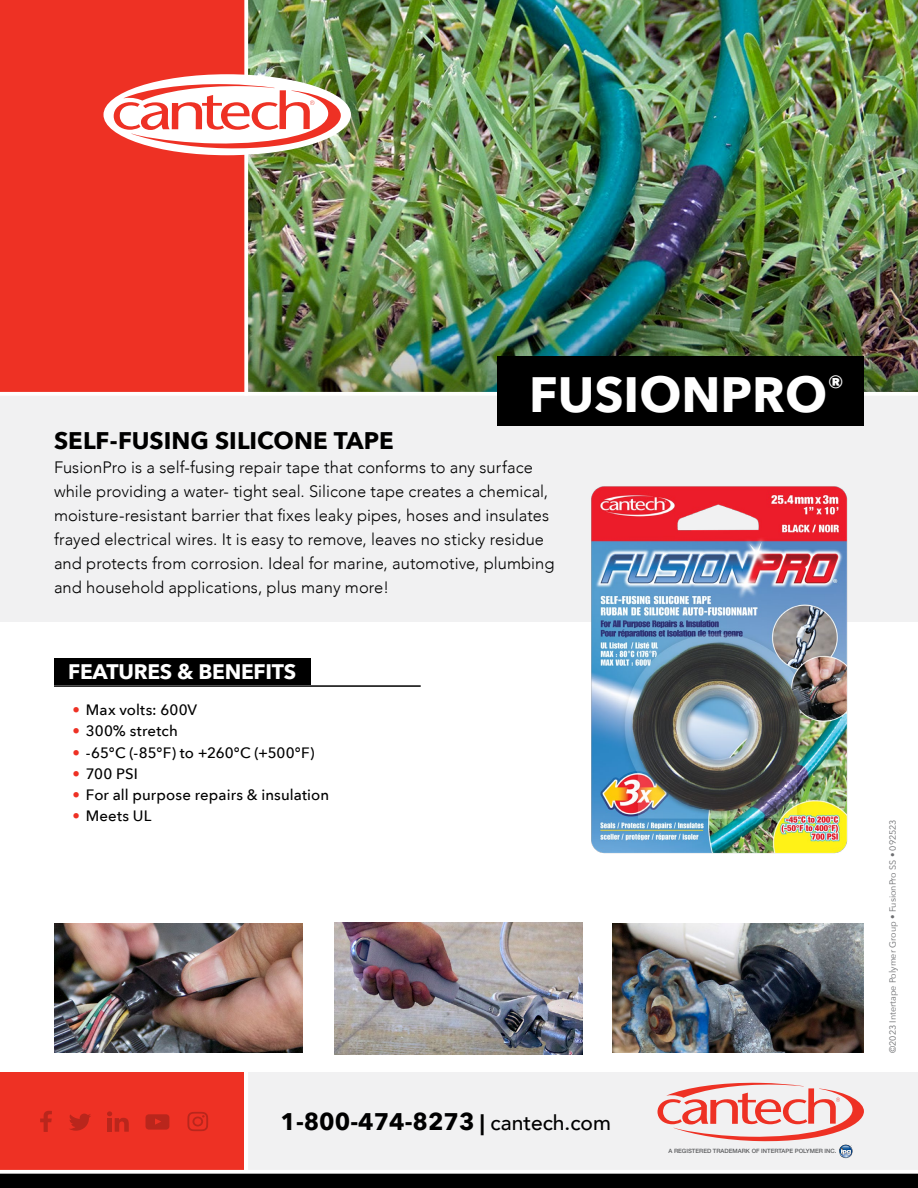
<style>
.page{position:relative;width:918px;height:1188px;background:#fff}
.page>*{position:absolute;margin:0;border:0;box-sizing:border-box;transform-origin:0 0}
.t1{font:700 49.5px "Avenir Next";color:#fff}
.t2{font:700 24px "Avenir Next";color:#000}
.t3{font:700 21px "Avenir Next";letter-spacing:-.01em;color:#fff}
.t4{font:300 16.5px/24px "Avenir";letter-spacing:.005em;color:#000}
.t5{font:500 15px "Avenir Next";letter-spacing:.01em;color:#000}
.t6{font:9px "Avenir Next";color:#6d6e71}
.t7{font:500 5.85px "Helvetica Neue";color:#58595b}
.s1{color:#ee3124}
.s2{font-size:21px}
.s3{font-family:"Avenir";font-weight:500;font-size:21px}
</style>
<div class="page">
<div style="left:0;top:0;width:282px;height:394px;background:#ee3124"></div>
<img style="left:248px;top:0;width:670px;height:245px">
<div style="left:0;top:396px;width:918px;height:226px;background:#f1f1f2"></div>
<img style="left:248px;top:245px;width:670px;height:147px">
<hr style="left:0;top:392px;width:918px;height:4px;background:#fff">
<div style="left:54px;top:658px;width:256px;height:27px;background:#000"></div>
<hr style="left:54px;top:685px;width:367px;height:2px;background:#000">
<svg style="left:244px;top:0;width:4px;height:392px"></svg>
<div style="left:497px;top:356px;width:367px;height:69px;background:#000"></div>
<div style="left:104px;top:74px;width:247px;height:81px;background:#fff;border-radius:50%"></div>
<svg style="left:114px;top:83px;width:227px;height:67px"></svg>
<img style="left:613px;top:923px;width:251px;height:130px">
<img style="left:54px;top:923px;width:248px;height:130px">
<img style="left:334px;top:922px;width:249px;height:132px">
<img style="left:591px;top:486px;width:257px;height:368px">
<div style="left:248px;top:1072px;width:670px;height:98px;background:#f1f1f2"></div>
<div style="left:0;top:1072px;width:244px;height:98px;background:#ee3124"></div>
<svg style="left:40px;top:1111px;width:12px;height:21px"></svg>
<svg style="left:107px;top:1111px;width:22px;height:21px"></svg>
<svg style="left:146px;top:1114px;width:23px;height:16px"></svg>
<svg style="left:69px;top:1114px;width:22px;height:17px"></svg>
<svg style="left:187px;top:1112px;width:21px;height:19px"></svg>
<svg style="left:0;top:1169px;width:918px;height:19px"></svg>
<svg style="left:657px;top:1082px;width:207px;height:77px"></svg>
<h1 class="t1" style="left:529px;top:352px;width:317px">FUSIONPRO<sup>®</sup></h1>
<h2 class="t2" style="left:54px;top:420px;width:341px">SELF-FUSING SILICONE TAPE</h2>
<p class="t4" style="left:54px;top:455px;width:502px">FusionPro is a self-fusing repair tape that conforms to any surface while providing a water- tight seal. Silicone tape creates a chemical, moisture-resistant barrier that fixes leaky pipes, hoses and insulates frayed electrical wires. It is easy to remove, leaves no sticky residue and protects from corrosion. Ideal for marine, automotive, plumbing and household applications, plus many more!</p>
<p class="t3" style="left:68px;top:654px;width:230px">FEATURES &amp; BENEFITS</p>
<p class="t5" style="left:72px;top:697px;width:126px"><span class="s1">•</span> Max volts: 600V</p>
<p class="t5" style="left:72px;top:718px;width:107px"><span class="s1">•</span> 300% stretch</p>
<p class="t5" style="left:72px;top:740px;width:244px"><span class="s1">•</span> -65°C (-85°F) to +260°C (+500°F)</p>
<p class="t5" style="left:72px;top:761px;width:67px"><span class="s1">•</span> 700 PSI</p>
<p class="t5" style="left:72px;top:782px;width:258px"><span class="s1">•</span> For all purpose repairs &amp; insulation</p>
<p class="t5" style="left:72px;top:803px;width:81px"><span class="s1">•</span> Meets UL</p>
<h2 class="t2" style="left:280px;top:1101px;width:332px">1-800-474-8273 <span class="s2">|</span> <span class="s3">cantech.com</span></h2>
<p class="t7" style="left:668px;top:1148px;width:169px">A REGISTERED TRADEMARK OF INTERTAPE POLYMER INC.</p>
<p class="t6" style="left:885px;top:1053px;width:235px;rotate:-90deg">©2023 Intertape Polymer Group • FusionPro SS • 092523</p>
</div>
